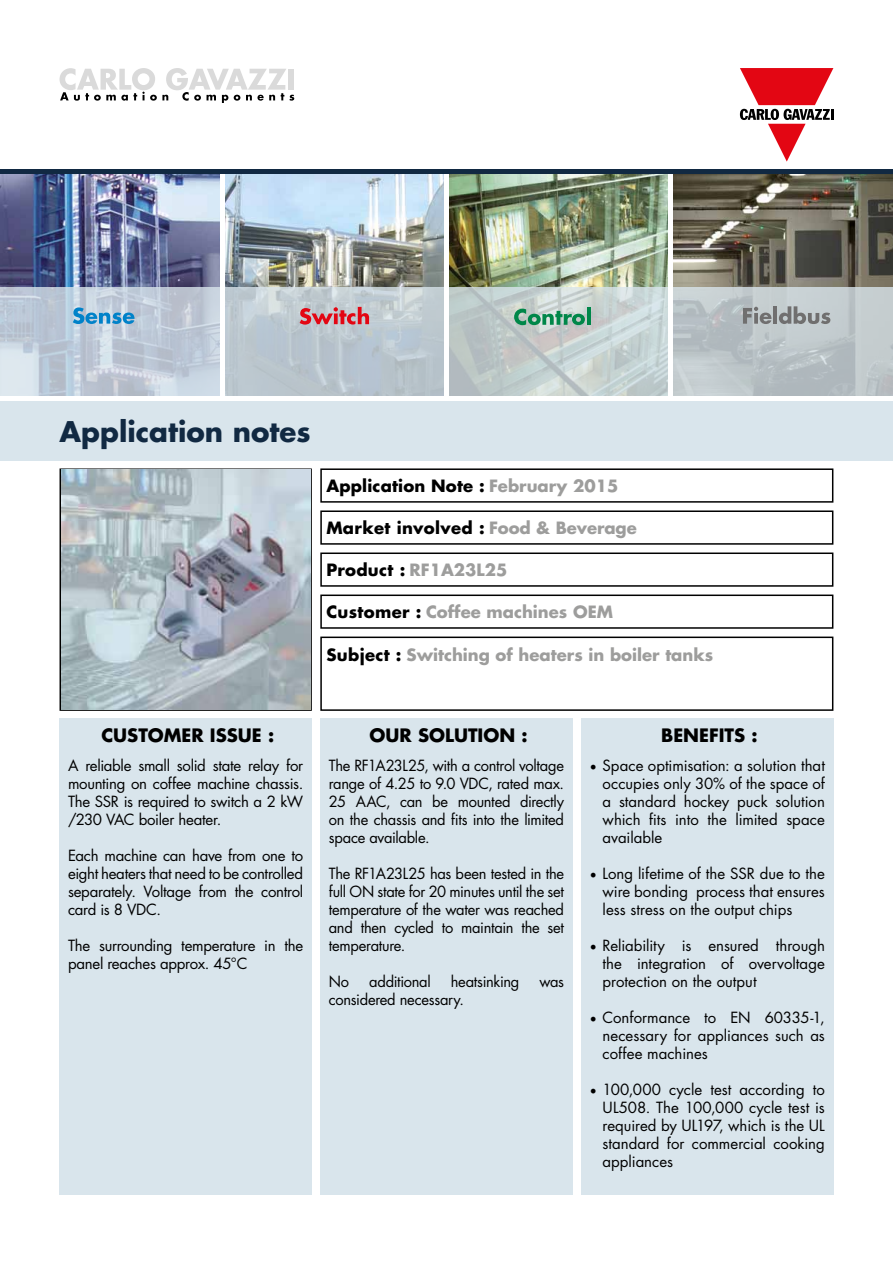
<style>
.page{position:relative;width:893px;height:1263px;background:#fff}
.page>*{position:absolute;margin:0;border:0;box-sizing:border-box;transform-origin:0 0}
.t1{font:700 27.75px "Futura Std";color:#112942}
.t2{font:700 18px "Futura Std";color:#000}
.t3{font:700 16.5px "Futura Std";color:#9d9d9c}
.t4{font:700 16.5px "Futura Std";letter-spacing:.01em;color:#000}
.t5{font:15px/18px "Futura Std";letter-spacing:-.015em;color:#000;text-align:justify}
.s1{color:#9d9d9c}
.s2{color:#000}
.s3{font-family:"Minion Pro";font-size:18px}
</style>
<div class="page">
<svg style="left:740px;top:68px;width:93px;height:94px"></svg>
<svg style="left:60px;top:68px;width:234px;height:34px"></svg>
<div style="left:0;top:401px;width:893px;height:60px;background:#d9e5ec"></div>
<div style="left:60px;top:468px;width:252px;height:243px;border:2px solid #000"></div>
<div style="left:320px;top:468px;width:513px;height:35px;border:2px solid #000"></div>
<div style="left:320px;top:510px;width:513px;height:35px;border:2px solid #000"></div>
<div style="left:320px;top:552px;width:513px;height:35px;border:2px solid #000"></div>
<div style="left:320px;top:594px;width:513px;height:35px;border:2px solid #000"></div>
<div style="left:320px;top:636px;width:513px;height:75px;border:2px solid #000"></div>
<div style="left:60px;top:719px;width:252px;height:476px;background:#d9e5ec"></div>
<div style="left:320px;top:719px;width:253px;height:476px;background:#d9e5ec"></div>
<div style="left:581px;top:719px;width:252px;height:476px;background:#d9e5ec"></div>
<img style="left:61px;top:470px;width:249px;height:239px">
<img style="left:0;top:173px;width:220px;height:114px">
<img style="left:224px;top:173px;width:220px;height:114px">
<img style="left:449px;top:173px;width:220px;height:114px">
<img style="left:673px;top:173px;width:220px;height:114px">
<svg style="left:0;top:287px;width:893px;height:109px;background:#c0cbd0"></svg>
<svg style="left:73px;top:307px;width:61px;height:17px"></svg>
<svg style="left:300px;top:307px;width:69px;height:18px"></svg>
<svg style="left:514px;top:309px;width:71px;height:16px"></svg>
<hr style="left:587px;top:307px;width:3px;height:18px;background:#008749">
<svg style="left:743px;top:307px;width:28px;height:17px"></svg>
<hr style="left:773px;top:306px;width:4px;height:18px;background:#706f6f">
<svg style="left:779px;top:306px;width:51px;height:18px"></svg>
<hr style="left:220px;top:173px;width:4px;height:224px;background:#fff">
<div style="left:444px;top:173px;width:5px;height:224px;background:#fff"></div>
<hr style="left:669px;top:173px;width:4px;height:224px;background:#fff">
<hr style="left:0;top:169px;width:893px;height:4px;background:#112942">
<h1 class="t1" style="left:60px;top:413px;width:253px">Application notes</h1>
<p class="t4" style="left:326px;top:475px;width:293px">Application Note : <span class="s1">February 2015</span></p>
<p class="t4" style="left:326px;top:517px;width:312px">Market involved : <span class="s1">Food &amp; Beverage</span></p>
<p class="t3" style="left:326px;top:559px;width:182px"><span class="s2">Product :</span> RF1A23L25</p>
<p class="t3" style="left:326px;top:601px;width:288px"><span class="s2">Customer :</span> Coffee machines OEM</p>
<p class="t3" style="left:326px;top:644px;width:388px"><span class="s2">Subject :</span> Switching of heaters in boiler tanks</p>
<p class="t2" style="left:101px;top:723px;width:174px">CUSTOMER ISSUE :</p>
<p class="t2" style="left:370px;top:723px;width:159px">OUR SOLUTION :</p>
<p class="t2" style="left:661px;top:723px;width:98px">BENEFITS :</p>
<p class="t5" style="left:68px;top:756px;width:237px">A reliable small solid state relay for mounting on coffee machine chassis.<br>The SSR is required to switch a 2 kW /230 VAC boiler heater.</p>
<p class="t5" style="left:68px;top:846px;width:237px">Each machine can have from one to eight heaters that need to be controlled separately. Voltage from the control card is 8 VDC.</p>
<p class="t5" style="left:68px;top:936px;width:237px">The surrounding temperature in the panel reaches approx. 45°C</p>
<p class="t5" style="left:329px;top:756px;width:237px">The RF1A23L25, with a control voltage range of 4.25 to 9.0 VDC, rated max.<br>25 AAC, can be mounted directly on the chassis and fits into the limited space available.</p>
<p class="t5" style="left:329px;top:864px;width:237px">The RF1A23L25 has been tested in the full ON state for 20 minutes until the set temperature of the water was reached and then cycled to maintain the set temperature.</p>
<p class="t5" style="left:329px;top:972px;width:22px">No</p>
<p class="t5" style="left:369px;top:972px;width:63px">additional</p>
<p class="t5" style="left:451px;top:972px;width:70px">heatsinking</p>
<p class="t5" style="left:539px;top:972px;width:26px">was</p>
<p class="t5" style="left:329px;top:990px;width:137px">considered necessary.</p>
<p class="t5" style="left:603px;top:756px;width:224px;text-indent:-13px"><span class="s3">•</span> Space optimisation: a solution that occupies only 30% of the space of a standard hockey puck solution which fits into the limited space available</p>
<p class="t5" style="left:603px;top:864px;width:224px;text-indent:-13px"><span class="s3">•</span> Long lifetime of the SSR due to the wire bonding process that ensures less stress on the output chips</p>
<p class="t5" style="left:603px;top:936px;width:224px;text-indent:-13px"><span class="s3">•</span> Reliability is ensured through the integration of overvoltage protection on the output</p>
<p class="t5" style="left:603px;top:1008px;width:224px;text-indent:-13px"><span class="s3">•</span> Conformance to EN 60335-1, necessary for appliances such as coffee machines</p>
<p class="t5" style="left:603px;top:1080px;width:224px;text-indent:-13px"><span class="s3">•</span> 100,000 cycle test according to UL508. The 100,000 cycle test is required by UL197, which is the UL standard for commercial cooking appliances</p>
</div>
